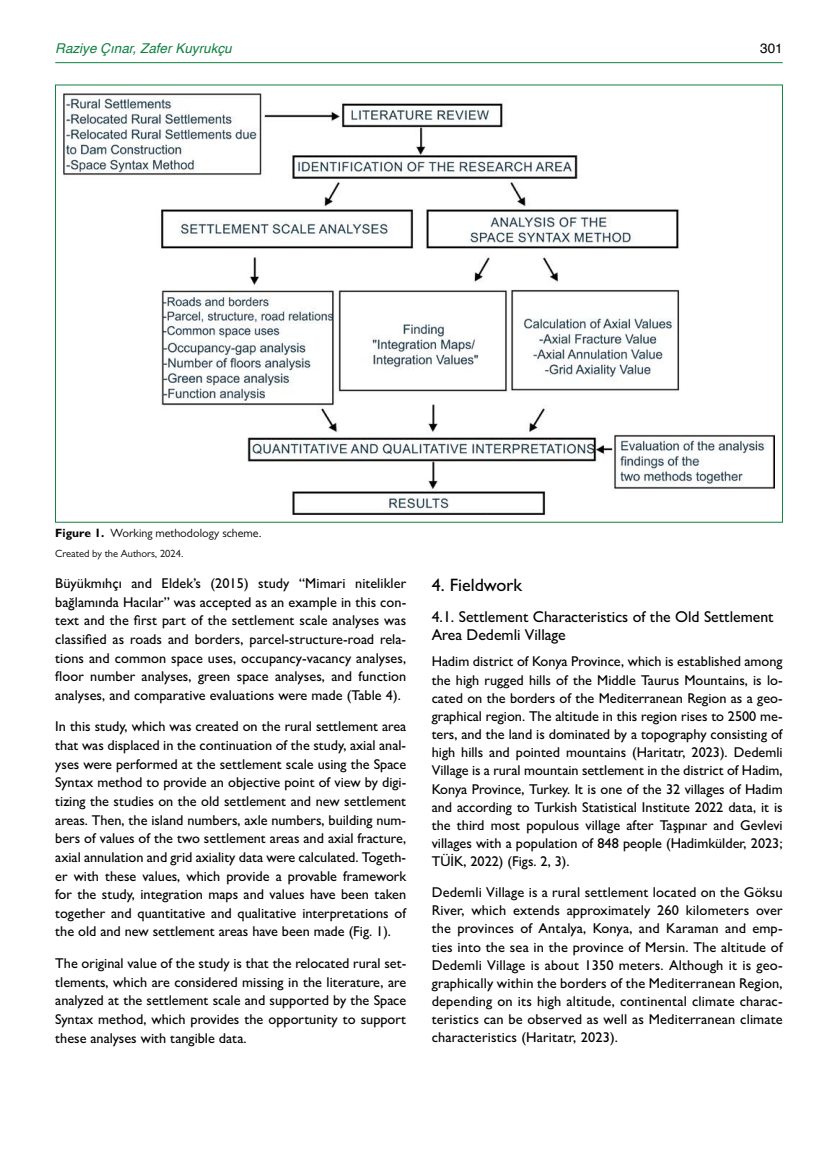
<style>
.page{position:relative;width:838px;height:1170px;background:#fff}
.page>*{position:absolute;margin:0;border:0;box-sizing:border-box;transform-origin:0 0}
.t1{font:500 18px "Gill Sans MT Pro";color:#000}
.t2{font:500 15.75px/18.1px "Gill Sans MT Pro";color:#000}
.t3{font:500 14.25px/18.6px "Gill Sans MT Pro";color:#000;text-align:justify}
.t4{font:italic 13.5px "Helvetica";color:#0f8140}
.t5{font:13.5px "Helvetica";color:#000}
.t6{font:12px "Gill Sans MT Pro";color:#000}
.t7{font:10.5px "Gill Sans MT Pro";color:#000}
.s1{font-weight:700}
</style>
<div class="page">
<hr style="left:55px;top:62px;width:727px;height:1px;background:#0f8140">
<img style="left:64px;top:93px;width:710px;height:421px">
<p class="t4" style="left:55px;top:37px;width:178px">Raziye Çınar, Zafer Kuyrukçu</p>
<p class="t5" style="left:760px;top:37px;width:24px">301</p>
<p class="t6" style="left:55px;top:526px;width:208px"><span class="s1">Figure 1.</span> Working methodology scheme.</p>
<p class="t7" style="left:55px;top:547px;width:130px">Created by the Authors, 2024.</p>
<p class="t3" style="left:55px;top:573px;width:352px">Büyükmıhçı and Eldek’s (2015) study “Mimari nitelikler bağlamında Hacılar” was accepted as an example in this con&shy;text and the first part of the settlement scale analyses was classified as roads and borders, parcel-structure-road rela&shy;tions and common space uses, occupancy-vacancy analyses, floor number analyses, green space analyses, and function analyses, and comparative evaluations were made (Table 4).</p>
<p class="t3" style="left:55px;top:717px;width:352px">In this study, which was created on the rural settlement area that was displaced in the continuation of the study, axial anal&shy;yses were performed at the settlement scale using the Space Syntax method to provide an objective point of view by digi&shy;tizing the studies on the old settlement and new settlement areas. Then, the island numbers, axle numbers, building num&shy;bers of values of the two settlement areas and axial fracture, axial annulation and grid axiality data were calculated. Togeth&shy;er with these values, which provide a provable framework for the study, integration maps and values have been taken together and quantitative and qualitative interpretations of the old and new settlement areas have been made (Fig. 1).</p>
<p class="t3" style="left:55px;top:953px;width:352px">The original value of the study is that the relocated rural set&shy;tlements, which are considered missing in the literature, are analyzed at the settlement scale and supported by the Space Syntax method, which provides the opportunity to support these analyses with tangible data.</p>
<p class="t1" style="left:432px;top:573px;width:92px">4. Fieldwork</p>
<p class="t2" style="left:432px;top:607px;width:343px">4.1. Settlement Characteristics of the Old Settlement<br>Area Dedemli Village</p>
<p class="t3" style="left:432px;top:652px;width:352px;line-height:18.1px">Hadim district of Konya Province, which is established among the high rugged hills of the Middle Taurus Mountains, is lo&shy;cated on the borders of the Mediterranean Region as a geo&shy;graphical region. The altitude in this region rises to 2500 me&shy;ters, and the land is dominated by a topography consisting of high hills and pointed mountains (Haritatr, 2023). Dedemli Village is a rural mountain settlement in the district of Hadim, Konya Province, Turkey. It is one of the 32 villages of Hadim and according to Turkish Statistical Institute 2022 data, it is the third most populous village after Taşpınar and Gevlevi villages with a population of 848 people (Hadimkülder, 2023; TÜİK, 2022) (Figs. 2, 3).</p>
<p class="t3" style="left:432px;top:883px;width:352px;line-height:18.1px">Dedemli Village is a rural settlement located on the Göksu River, which extends approximately 260 kilometers over the provinces of Antalya, Konya, and Karaman and emp&shy;ties into the sea in the province of Mersin. The altitude of Dedemli Village is about 1350 meters. Although it is geo&shy;graphically within the borders of the Mediterranean Region, depending on its high altitude, continental climate charac&shy;teristics can be observed as well as Mediterranean climate characteristics (Haritatr, 2023).</p>
</div>
